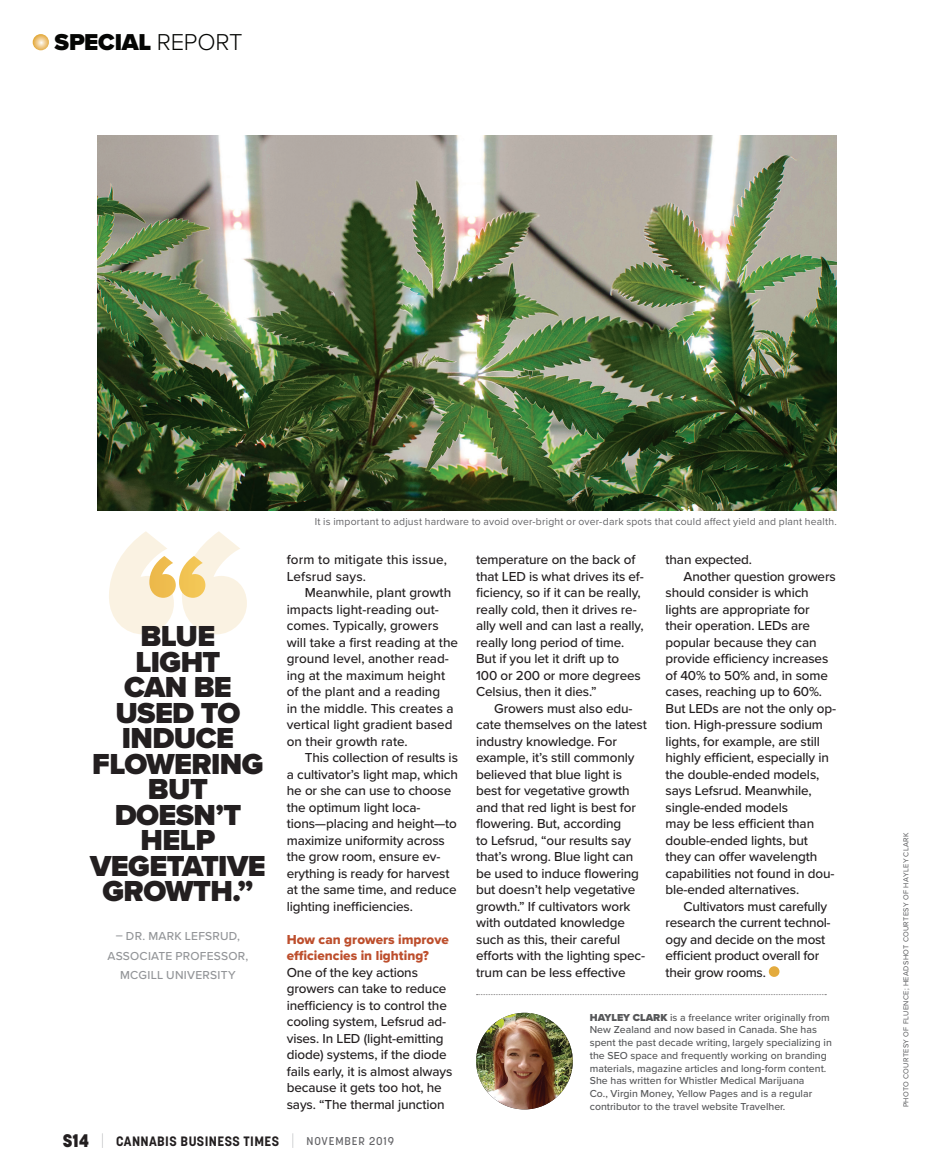
<style>
.page{position:relative;width:945px;height:1175px;background:#fff}
.page>*{position:absolute;margin:0;border:0;box-sizing:border-box;transform-origin:0 0}
.CBT_Body_Copy{font:900 120px "Proxima Nova";color:#fff}
.CBT_Body_Copy-2{font:900 30px/25.5px "Proxima Nova";letter-spacing:-.02em;color:#231f20;text-align:center}
.t1{font:900 23.85px "Proxima Nova";letter-spacing:-.01em;color:#050604}
.CBT_Body_Copy-3{font:500 13.5px/16.5px "Proxima Nova";letter-spacing:-.01em;color:#231f20}
.CBT_Body_Copy-4{font:13.5px/16.5px "Proxima Nova Extrabld";color:#bd4e2c}
.t2{font:700 13.5px "Korolev";letter-spacing:.03em;color:#231f20}
.CBT_Body_Copy-5{font:500 13.5px/16.5px "Proxima Nova";letter-spacing:.01em;color:#231f20}
.CBT_Body_Copy-6{font:500 12px "Proxima Nova";letter-spacing:.02em;color:#939598}
.CBT_Body_Copy-7{font:500 10.5px/12.8px "Proxima Nova";color:#57585a}
.CBT_Photo_Caption{font:10.5px "Proxima Nova";letter-spacing:.02em;color:#636366}
.CBT_Photo_Credit{font:7.5px "Proxima Nova";letter-spacing:.05em;color:#57585a}
.s1{font-weight:300}
.s2{font-weight:900}
.s3{font-weight:800;font-size:18px}
.s4{font-weight:100;font-size:18px;color:#939598}
.s5{font-weight:500;font-size:11.25px;color:#636366}
</style>
<div class="page">
<svg style="left:33px;top:34px;width:16px;height:16px"></svg>
<svg style="left:109px;top:531px;width:138px;height:103px"></svg>
<svg style="left:477px;top:994px;width:349px;height:1px"></svg>
<img style="left:476px;top:1012px;width:97px;height:97px;border-radius:48px">
<img style="left:97px;top:135px;width:740px;height:375px">
<div style="left:769px;top:966px;width:10px;height:10px;background:#e3ab3e;border-radius:50%"></div>
<h3 class="t1" style="left:55px;top:25px;width:190px">SPECIAL <span class="s1">REPORT</span></h3>
<p class="CBT_Body_Copy" style="left:146px;top:508px;width:65px">“</p>
<p class="CBT_Body_Copy-2" style="left:140px;top:623px;width:76px">BLUE</p>
<p class="CBT_Body_Copy-2" style="left:90px;top:649px;width:177px">LIGHT<br>CAN BE<br>USED TO<br>INDUCE<br>FLOWERING<br>BUT<br>DOESN’T<br>HELP<br>VEGETATIVE<br>GROWTH.”</p>
<p class="CBT_Body_Copy-6" style="left:116px;top:927px;width:126px">– DR. MARK LEFSRUD,</p>
<p class="CBT_Body_Copy-6" style="left:107px;top:947px;width:143px">ASSOCIATE PROFESSOR,</p>
<p class="CBT_Body_Copy-6" style="left:120px;top:966px;width:117px">MCGILL UNIVERSITY</p>
<p class="CBT_Photo_Caption" style="left:315px;top:514px;width:524px">It is important to adjust hardware to avoid over-bright or over-dark spots that could affect yield and plant health.</p>
<p class="CBT_Body_Copy-5" style="left:287px;top:551px;width:162px">form to mitigate this issue,<br>Lefsrud says.</p>
<p class="CBT_Body_Copy-3" style="left:287px;top:584px;width:173px;text-indent:18px">Meanwhile, plant growth impacts light-reading out&shy;comes. Typically, growers will take a first reading at the ground level, another read&shy;ing at the maximum height of the plant and a reading<br>in the middle. This creates a vertical light gradient based on their growth rate.</p>
<p class="CBT_Body_Copy-3" style="left:287px;top:749px;width:173px;text-indent:18px">This collection of results is a cultivator’s light map, which he or she can use to choose the optimum light loca&shy;tions—placing and height—to maximize uniformity across the grow room, ensure ev&shy;erything is ready for harvest at the same time, and reduce lighting inefficiencies.</p>
<p class="CBT_Body_Copy-4" style="left:287px;top:931px;width:164px">How can growers improve efficiencies in lighting?</p>
<p class="CBT_Body_Copy-3" style="left:287px;top:963px;width:167px">One of the key actions growers can take to reduce inefficiency is to control the cooling system, Lefsrud ad&shy;vises. In LED (light-emitting diode) systems, if the diode fails early, it is almost always because it gets too hot, he says. “The thermal junction</p>
<p class="CBT_Body_Copy-3" style="left:476px;top:551px;width:169px">temperature on the back of that LED is what drives its ef&shy;ficiency, so if it can be really, really cold, then it drives re&shy;ally well and can last a really, really long period of time.<br>But if you let it drift up to<br>100 or 200 or more degrees<br>Celsius, then it dies.”</p>
<p class="CBT_Body_Copy-3" style="left:476px;top:699px;width:172px;text-indent:18px">Growers must also edu&shy;cate themselves on the latest industry knowledge. For example, it’s still commonly believed that blue light is best for vegetative growth and that red light is best for flowering. But, according<br>to Lefsrud, “our results say that’s wrong. Blue light can be used to induce flowering but doesn’t help vegetative growth.” If cultivators work with outdated knowledge such as this, their careful efforts with the lighting spec&shy;trum can be less effective</p>
<p class="CBT_Body_Copy-3" style="left:666px;top:551px;width:88px">than expected.</p>
<p class="CBT_Body_Copy-3" style="left:666px;top:567px;width:172px;text-indent:18px">Another question growers should consider is which lights are appropriate for their operation. LEDs are popular because they can provide efficiency increases of 40% to 50% and, in some cases, reaching up to 60%.<br>But LEDs are not the only op&shy;tion. High-pressure sodium lights, for example, are still highly efficient, especially in the double-ended models, says Lefsrud. Meanwhile, single-ended models<br>may be less efficient than double-ended lights, but they can offer wavelength capabilities not found in dou&shy;ble-ended alternatives.</p>
<p class="CBT_Body_Copy-3" style="left:666px;top:897px;width:167px;text-indent:18px">Cultivators must carefully research the current technol&shy;ogy and decide on the most efficient product overall for their grow rooms.</p>
<p class="CBT_Body_Copy-7" style="left:590px;top:1010px;width:244px"><span class="s2">HAYLEY CLARK</span> is a freelance writer originally from New Zealand and now based in Canada. She has spent the past decade writing, largely specializing in the SEO space and frequently working on branding materials, magazine articles and long-form content.<br>She has written for Whistler Medical Marijuana<br>Co., Virgin Money, Yellow Pages and is a regular contributor to the travel website Travelher.</p>
<p class="t2" style="left:63px;top:1132px;width:332px"><span class="s3">S14</span> <span class="s4">|</span> CANNABIS BUSINESS TIMES <span class="s4">|</span> <span class="s5">NOVEMBER 2019</span></p>
<p class="CBT_Photo_Credit" style="left:900px;top:1107px;width:277px;rotate:-90deg">PHOTO COURTESY OF FLUENCE; HEADSHOT COURTESY OF HAYLEY CLARK</p>
</div>
